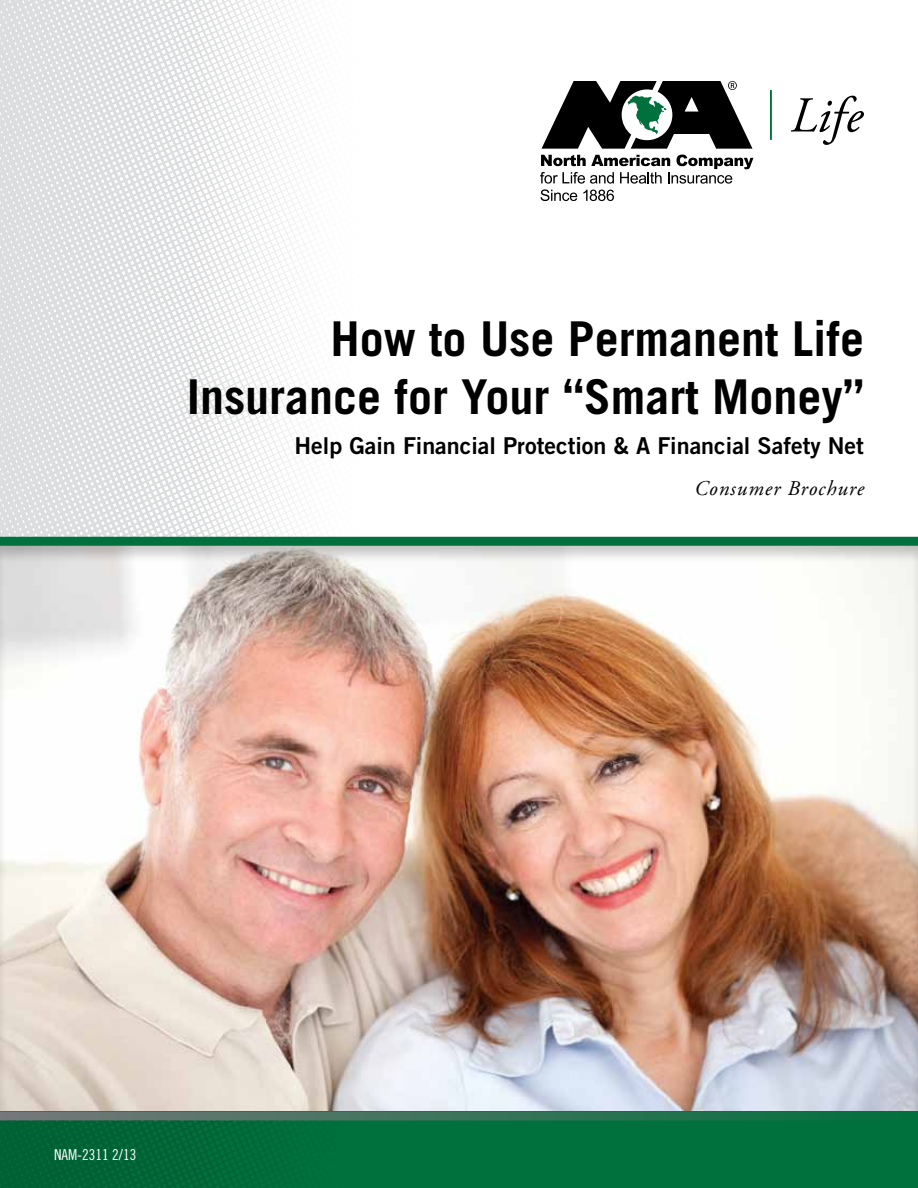
<style>
.page{position:relative;width:918px;height:1188px;background:#fff}
.page>*{position:absolute;margin:0;border:0;box-sizing:border-box;transform-origin:0 0}
.t1{font:700 48px/57.6px "Trade Gothic";color:#000;text-align:right}
.t2{font:23.25px "Trade Gothic Bold Two";color:#000}
.t3{font:italic 21px "Adobe Garamond Pro";letter-spacing:.05em;color:#000}
.t4{font:15px "Trade Gothic Cond Eighteen";color:#fff}
</style>
<div class="page">
<svg style="left:0;top:0;width:374px;height:537px"></svg>
<div style="left:0;top:544px;width:918px;height:570px;background:#000;opacity:.2"></div>
<div style="left:0;top:1112px;width:918px;height:76px;background:#00703c"></div>
<div style="left:0;top:537px;width:918px;height:9px;background:#00703c"></div>
<svg style="left:0;top:1112px;width:839px;height:8px;background:#40735e"></svg>
<svg style="left:0;top:1120px;width:374px;height:68px"></svg>
<hr style="left:770px;top:90px;width:2px;height:50px;background:#00703c">
<svg style="left:540px;top:155px;width:213px;height:46px"></svg>
<svg style="left:791px;top:96px;width:73px;height:49px"></svg>
<svg style="left:542px;top:81px;width:211px;height:68px"></svg>
<p class="t1" style="left:187px;top:310px;width:679px">How to Use Permanent Life<br>Insurance for Your “Smart Money”</p>
<p class="t2" style="left:295px;top:432px;width:571px">Help Gain Financial Protection &amp; A Financial Safety Net</p>
<p class="t3" style="left:695px;top:476px;width:171px">Consumer Brochure</p>
<p class="t4" style="left:54px;top:1146px;width:84px">NAM-2311 2/13</p>
</div>
